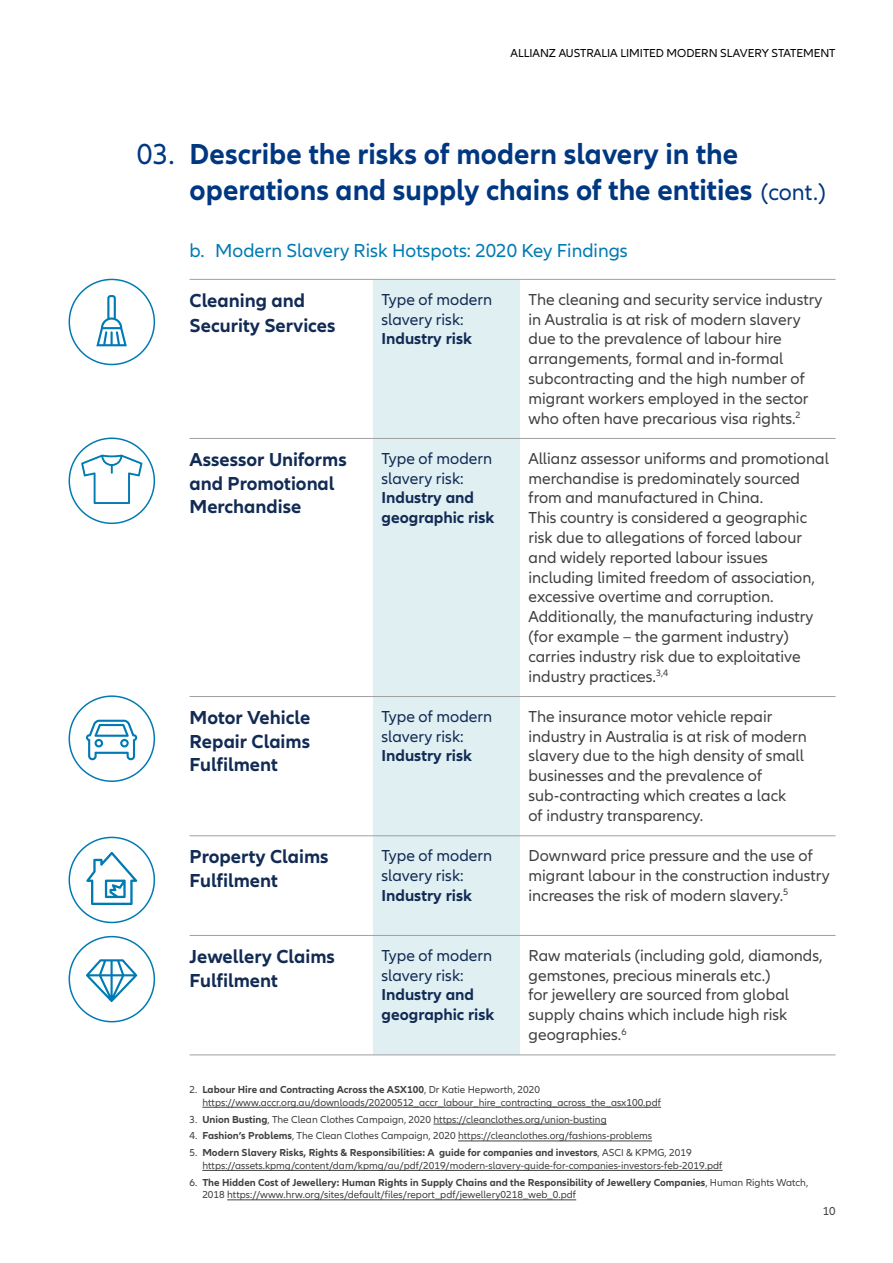
<style>
.page{position:relative;width:893px;height:1263px;background:#fff}
.page>*{position:absolute;margin:0;border:0;box-sizing:border-box;transform-origin:0 0}
.t1{font:700 30px/36px "Allianz Neo";color:#003781}
.t2{font:30px "Allianz Neo";color:#003781}
.t3{font:700 19.5px/23.4px "Allianz Neo";color:#122b54}
.t4{font:19.5px "Allianz Neo";color:#007ab3}
.t5{font:16.5px/19.8px "Allianz Neo";color:#414141}
.t6{font:16.5px/19.8px "Allianz Neo";color:#122b54}
.t7{font:700 16.5px/19.8px "Allianz Neo";color:#122b54}
.t8{font:12px "Allianz Neo";color:#000}
.t9{font:12px "Allianz Neo";color:#414141}
.t10{font:10.5px/12.6px "Allianz Neo";color:#414141}
.s1{font-weight:400;font-size:24px}
.s2{font-weight:700}
</style>
<div class="page">
<div style="left:69px;top:279px;width:86px;height:86px;border:2px solid #007ab3;border-radius:50%"></div>
<div style="left:69px;top:437px;width:86px;height:87px;border:2px solid #007ab3;border-radius:50%"></div>
<div style="left:69px;top:695px;width:86px;height:87px;border:2px solid #007ab3;border-radius:50%"></div>
<div style="left:69px;top:837px;width:86px;height:86px;border:2px solid #007ab3;border-radius:50%"></div>
<div style="left:69px;top:936px;width:86px;height:86px;border:2px solid #007ab3;border-radius:50%"></div>
<svg style="left:86px;top:959px;width:51px;height:43px"></svg>
<svg style="left:86px;top:720px;width:51px;height:40px"></svg>
<svg style="left:96px;top:295px;width:31px;height:51px"></svg>
<hr style="left:202px;top:1107px;width:459px;height:1px;background:#414141">
<hr style="left:433px;top:1124px;width:174px;height:1px;background:#414141">
<hr style="left:458px;top:1141px;width:194px;height:1px;background:#414141">
<hr style="left:202px;top:1170px;width:520px;height:1px;background:#414141">
<hr style="left:227px;top:1199px;width:349px;height:1px;background:#414141">
<div style="left:373px;top:280px;width:147px;height:774px;background:#dfeff2"></div>
<hr style="left:190px;top:279px;width:183px;height:1px;background:#a0a0a0">
<hr style="left:373px;top:279px;width:147px;height:1px;background:#a0a0a0">
<hr style="left:520px;top:279px;width:316px;height:1px;background:#a0a0a0">
<hr style="left:190px;top:438px;width:183px;height:1px;background:#a0a0a0">
<hr style="left:373px;top:438px;width:147px;height:1px;background:#a0a0a0">
<hr style="left:520px;top:438px;width:316px;height:1px;background:#a0a0a0">
<hr style="left:190px;top:696px;width:183px;height:1px;background:#a0a0a0">
<hr style="left:373px;top:696px;width:147px;height:1px;background:#a0a0a0">
<hr style="left:520px;top:696px;width:316px;height:1px;background:#a0a0a0">
<hr style="left:190px;top:835px;width:183px;height:1px;background:#a0a0a0">
<hr style="left:373px;top:835px;width:147px;height:1px;background:#a0a0a0">
<hr style="left:520px;top:835px;width:316px;height:1px;background:#a0a0a0">
<hr style="left:190px;top:935px;width:183px;height:1px;background:#a0a0a0">
<hr style="left:373px;top:935px;width:147px;height:1px;background:#a0a0a0">
<hr style="left:520px;top:935px;width:316px;height:1px;background:#a0a0a0">
<hr style="left:190px;top:1054px;width:183px;height:1px;background:#a0a0a0">
<hr style="left:373px;top:1054px;width:147px;height:1px;background:#a0a0a0">
<hr style="left:520px;top:1054px;width:316px;height:1px;background:#a0a0a0">
<svg style="left:86px;top:852px;width:51px;height:53px"></svg>
<svg style="left:81px;top:455px;width:61px;height:49px"></svg>
<p class="t8" style="left:511px;top:47px;width:326px">ALLIANZ AUSTRALIA LIMITED MODERN SLAVERY STATEMENT</p>
<h1 class="t2" style="left:137px;top:137px;width:39px">03.</h1>
<h1 class="t1" style="left:190px;top:137px;width:638px">Describe the risks of modern slavery in the operations and supply chains of the entities <span class="s1">(cont.)</span></h1>
<p class="t4" style="left:190px;top:240px;width:440px">b. Modern Slavery Risk Hotspots: 2020 Key Findings</p>
<p class="t3" style="left:190px;top:288px;width:147px;line-height:25.2px">Cleaning and<br>Security Services</p>
<p class="t6" style="left:381px;top:290px;width:112px">Type of modern slavery risk:</p>
<p class="t7" style="left:381px;top:329px;width:92px">Industry risk</p>
<p class="t3" style="left:190px;top:448px;width:159px">Assessor Uniforms and Promotional<br>Merchandise</p>
<p class="t6" style="left:381px;top:449px;width:112px">Type of modern slavery risk:</p>
<p class="t7" style="left:381px;top:488px;width:115px">Industry and geographic risk</p>
<p class="t3" style="left:190px;top:706px;width:122px;text-align:justify">Motor Vehicle Repair Claims Fulfilment</p>
<p class="t6" style="left:381px;top:707px;width:112px">Type of modern slavery risk:</p>
<p class="t7" style="left:381px;top:746px;width:92px">Industry risk</p>
<p class="t3" style="left:190px;top:846px;width:141px">Property Claims<br>Fulfilment</p>
<p class="t6" style="left:381px;top:846px;width:112px">Type of modern slavery risk:</p>
<p class="t7" style="left:381px;top:886px;width:92px">Industry risk</p>
<p class="t5" style="left:528px;top:290px;width:295px">The cleaning and security service industry in Australia is at risk of modern slavery due to the prevalence of labour hire arrangements, formal and in-formal subcontracting and the high number of migrant workers employed in the sector who often have precarious visa rights.<sup>2</sup></p>
<p class="t5" style="left:528px;top:449px;width:302px">Allianz assessor uniforms and promotional merchandise is predominately sourced from and manufactured in China.<br>This country is considered a geographic risk due to allegations of forced labour and widely reported labour issues including limited freedom of association, excessive overtime and corruption.<br>Additionally, the manufacturing industry (for example – the garment industry) carries industry risk due to exploitative industry practices.<sup>3,4</sup></p>
<p class="t5" style="left:528px;top:707px;width:280px">The insurance motor vehicle repair industry in Australia is at risk of modern slavery due to the high density of small businesses and the prevalence of sub-contracting which creates a lack<br>of industry transparency.</p>
<p class="t5" style="left:528px;top:846px;width:303px">Downward price pressure and the use of migrant labour in the construction industry increases the risk of modern slavery.<sup>5</sup></p>
<p class="t3" style="left:190px;top:945px;width:147px">Jewellery Claims<br>Fulfilment</p>
<p class="t6" style="left:381px;top:946px;width:112px">Type of modern slavery risk:</p>
<p class="t7" style="left:381px;top:985px;width:115px">Industry and geographic risk</p>
<p class="t5" style="left:528px;top:946px;width:296px">Raw materials (including gold, diamonds, gemstones, precious minerals etc.)<br>for jewellery are sourced from global supply chains which include high risk geographies.<sup>6</sup></p>
<p class="t10" style="left:202px;top:1083px;width:460px;text-indent:-13px">2. <span class="s2">Labour Hire and Contracting Across the ASX100</span>, Dr Katie Hepworth, 2020 https://www.accr.org.au/downloads/20200512_accr_labour_hire_contracting_across_the_asx100.pdf</p>
<p class="t10" style="left:190px;top:1113px;width:419px">3. <span class="s2">Union Busting</span>, The Clean Clothes Campaign, 2020 https://cleanclothes.org/union-busting</p>
<p class="t10" style="left:190px;top:1130px;width:464px">4. <span class="s2">Fashion’s Problems</span>, The Clean Clothes Campaign, 2020 https://cleanclothes.org/fashions-problems</p>
<p class="t10" style="left:202px;top:1147px;width:522px;text-indent:-13px">5. <span class="s2">Modern Slavery Risks, Rights &amp; Responsibilities: A guide for companies and investors</span>, ASCI &amp; KPMG, 2019 https://assets.kpmg/content/dam/kpmg/au/pdf/2019/modern-slavery-guide-for-companies-investors-feb-2019.pdf</p>
<p class="t10" style="left:202px;top:1176px;width:607px;text-indent:-13px">6. <span class="s2">The Hidden Cost of Jewellery: Human Rights in Supply Chains and the Responsibility of Jewellery Companies</span>, Human Rights Watch,<br>2018 https://www.hrw.org/sites/default/files/report_pdf/jewellery0218_web_0.pdf</p>
<p class="t9" style="left:823px;top:1204px;width:14px">10</p>
</div>
